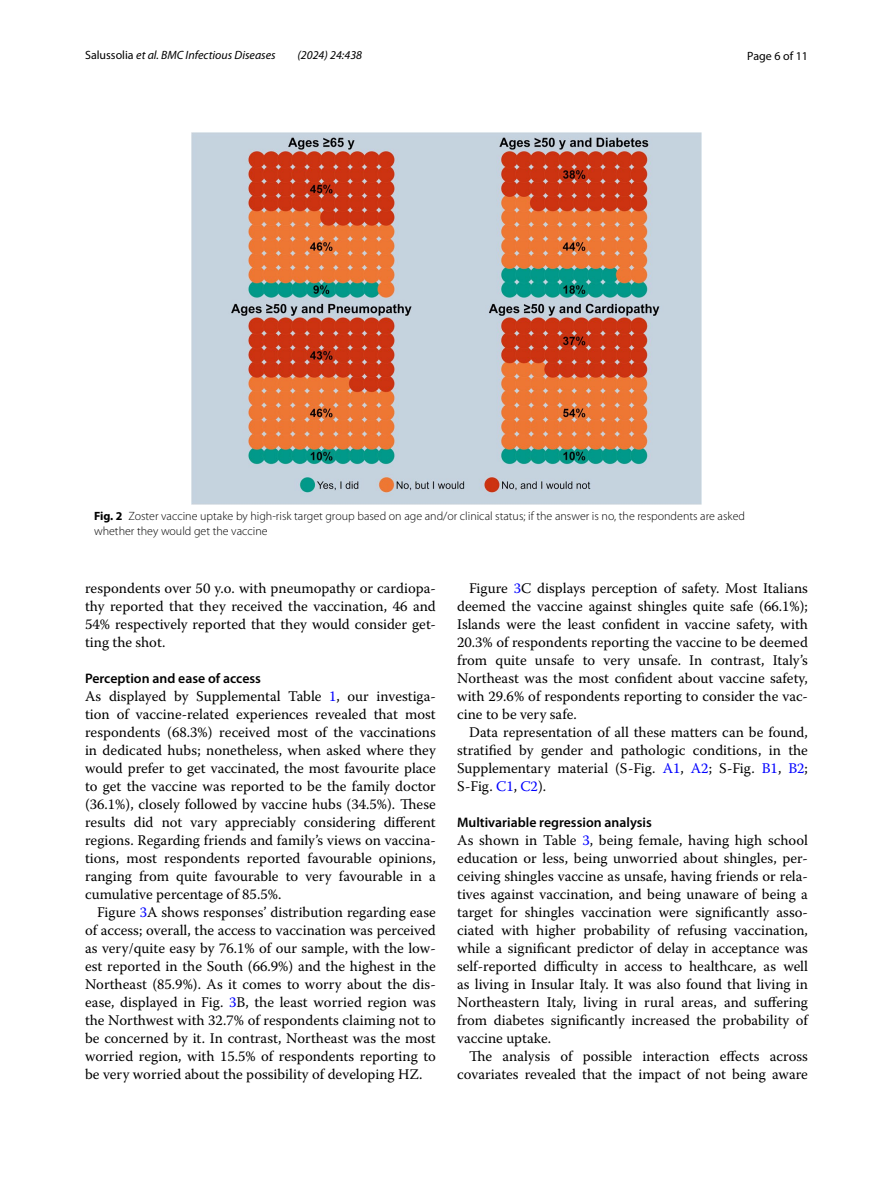
<style>
.page{position:relative;width:893px;height:1187px;background:#fff}
.page>*{position:absolute;margin:0;border:0;box-sizing:border-box;transform-origin:0 0}
.t1{font:14.7px/18px "Warnock Pro";color:#000;text-align:justify}
.t2{font:600 13.8px "Myriad Pro";color:#000}
.t3{font:300 12px/15px "Myriad Pro";color:#000}
.t4{font:italic 12px "Myriad Pro";color:#000}
.t5{font:12px "Myriad Pro";color:#000}
.s1{font-style:normal}
.s2{font-weight:700}
.s3{color:#00f}
</style>
<div class="page">
<img style="left:191px;top:133px;width:511px;height:371px">
<p class="t4" style="left:85px;top:48px;width:192px"><span class="s1">Salussolia</span> et al. BMC Infectious Diseases</p>
<p class="t4" style="left:298px;top:48px;width:66px">(2024) 24:438</p>
<p class="t5" style="left:747px;top:48px;width:62px">Page 6 of 11</p>
<p class="t3" style="left:94px;top:508px;width:652px"><span class="s2">Fig. 2</span> Zoster vaccine uptake by high-risk target group based on age and/or clinical status; if the answer is no, the respondents are asked whether they would get the vaccine</p>
<p class="t1" style="left:85px;top:578px;width:352px">respondents over 50 y.o. with pneumopathy or cardiopa&shy;thy reported that they received the vaccination, 46 and 54% respectively reported that they would consider get&shy;ting the shot.</p>
<p class="t2" style="left:85px;top:669px;width:177px">Perception and ease of access</p>
<p class="t1" style="left:85px;top:686px;width:352px">As displayed by Supplemental Table <span class="s3">1</span>, our investiga&shy;tion of vaccine-related experiences revealed that most respondents (68.3%) received most of the vaccinations in dedicated hubs; nonetheless, when asked where they would prefer to get vaccinated, the most favourite place to get the vaccine was reported to be the family doctor (36.1%), closely followed by vaccine hubs (34.5%). These results did not vary appreciably considering different regions. Regarding friends and family’s views on vaccina&shy;tions, most respondents reported favourable opinions, ranging from quite favourable to very favourable in a cumulative percentage of 85.5%.</p>
<p class="t1" style="left:85px;top:902px;width:352px;text-indent:12px">Figure <span class="s3">3</span>A shows responses’ distribution regarding ease of access; overall, the access to vaccination was perceived as very/quite easy by 76.1% of our sample, with the low&shy;est reported in the South (66.9%) and the highest in the Northeast (85.9%). As it comes to worry about the dis&shy;ease, displayed in Fig. <span class="s3">3</span>B, the least worried region was the Northwest with 32.7% of respondents claiming not to be concerned by it. In contrast, Northeast was the most worried region, with 15.5% of respondents reporting to be very worried about the possibility of developing HZ.</p>
<p class="t1" style="left:457px;top:578px;width:352px;text-indent:12px">Figure <span class="s3">3</span>C displays perception of safety. Most Italians deemed the vaccine against shingles quite safe (66.1%); Islands were the least confident in vaccine safety, with 20.3% of respondents reporting the vaccine to be deemed from quite unsafe to very unsafe. In contrast, Italy’s Northeast was the most confident about vaccine safety, with 29.6% of respondents reporting to consider the vac&shy;cine to be very safe.</p>
<p class="t1" style="left:457px;top:722px;width:352px;text-indent:12px">Data representation of all these matters can be found, stratified by gender and pathologic conditions, in the Supplementary material (S-Fig. <span class="s3">A1</span>, <span class="s3">A2</span>; S-Fig. <span class="s3">B1</span>, <span class="s3">B2</span>; S-Fig. <span class="s3">C1</span>, <span class="s3">C2</span>).</p>
<p class="t2" style="left:457px;top:813px;width:196px">Multivariable regression analysis</p>
<p class="t1" style="left:457px;top:830px;width:352px">As shown in Table <span class="s3">3</span>, being female, having high school education or less, being unworried about shingles, per&shy;ceiving shingles vaccine as unsafe, having friends or rela&shy;tives against vaccination, and being unaware of being a target for shingles vaccination were significantly asso&shy;ciated with higher probability of refusing vaccination, while a significant predictor of delay in acceptance was self-reported difficulty in access to healthcare, as well as living in Insular Italy. It was also found that living in Northeastern Italy, living in rural areas, and suffering from diabetes significantly increased the probability of vaccine uptake.</p>
<p class="t1" style="left:457px;top:1046px;width:352px;text-align:right">The analysis of possible interaction effects across covariates revealed that the impact of not being aware</p>
</div>
